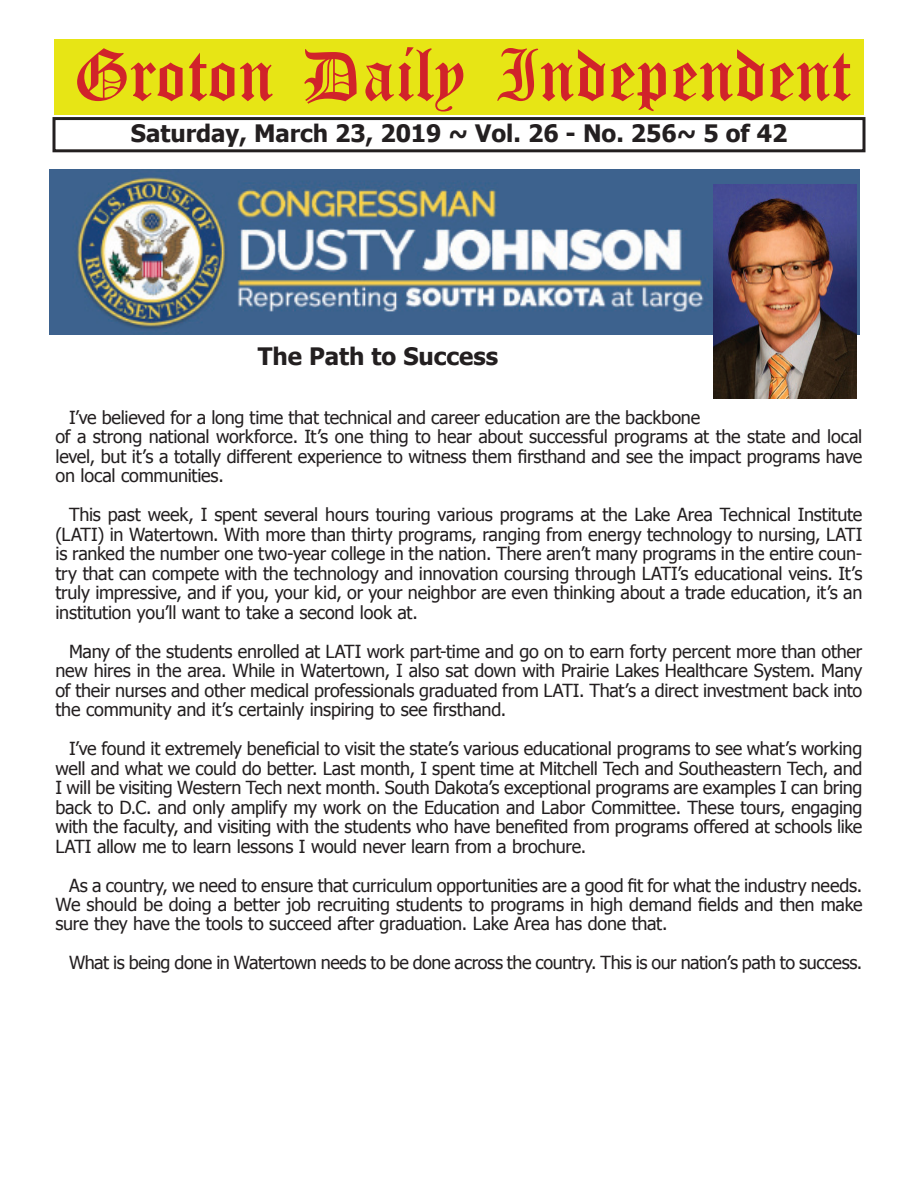
<style>
.page{position:relative;width:918px;height:1188px;background:#fff}
.page>*{position:absolute;margin:0;border:0;box-sizing:border-box;transform-origin:0 0}
.t1{font:54px "Old English Five";color:#d1232a}
.t2{font:700 24px "Tahoma";color:#231f20}
.t3{font:18px/19.5px "Tahoma";letter-spacing:-.015em;color:#231f20;text-align:justify}
</style>
<div class="page">
<div style="left:52px;top:117px;width:814px;height:35px;border:3px solid #231f20"></div>
<div style="left:54px;top:40px;width:810px;height:75px;background:#e7e515"></div>
<img style="left:50px;top:169px;width:810px;height:165px">
<img style="left:714px;top:185px;width:142px;height:214px">
<h1 class="t1" style="left:73px;top:50px;width:779px">Groton Daily Independent</h1>
<h2 class="t2" style="left:131px;top:116px;width:658px">Saturday, March 23, 2019 ~ Vol. 26 - No. 256~ 5 of 42</h2>
<h2 class="t2" style="left:258px;top:340px;width:242px">The Path to Success</h2>
<p class="t3" style="left:56px;top:407px;width:808px;text-align:left;text-indent:14px">I’ve believed for a long time that technical and career education are the backbone<br>of a strong national workforce. It’s one thing to hear about successful programs at the state and local level, but it’s a totally different experience to witness them firsthand and see the impact programs have on local communities.</p>
<p class="t3" style="left:56px;top:504px;width:808px;text-indent:14px">This past week, I spent several hours touring various programs at the Lake Area Technical Institute (LATI) in Watertown. With more than thirty programs, ranging from energy technology to nursing, LATI is ranked the number one two-year college in the nation. There aren’t many programs in the entire coun&shy;try that can compete with the technology and innovation coursing through LATI’s educational veins. It’s truly impressive, and if you, your kid, or your neighbor are even thinking about a trade education, it’s an institution you’ll want to take a second look at.</p>
<p class="t3" style="left:56px;top:640px;width:808px;text-indent:14px">Many of the students enrolled at LATI work part-time and go on to earn forty percent more than other new hires in the area. While in Watertown, I also sat down with Prairie Lakes Healthcare System. Many of their nurses and other medical professionals graduated from LATI. That’s a direct investment back into the community and it’s certainly inspiring to see firsthand.</p>
<p class="t3" style="left:56px;top:738px;width:809px;text-indent:14px">I’ve found it extremely beneficial to visit the state’s various educational programs to see what’s working well and what we could do better. Last month, I spent time at Mitchell Tech and Southeastern Tech, and I will be visiting Western Tech next month. South Dakota’s exceptional programs are examples I can bring back to D.C. and only amplify my work on the Education and Labor Committee. These tours, engaging with the faculty, and visiting with the students who have benefited from programs offered at schools like LATI allow me to learn lessons I would never learn from a brochure.</p>
<p class="t3" style="left:56px;top:874px;width:808px;text-indent:14px">As a country, we need to ensure that curriculum opportunities are a good fit for what the industry needs.<br>We should be doing a better job recruiting students to programs in high demand fields and then make sure they have the tools to succeed after graduation. Lake Area has done that.</p>
<p class="t3" style="left:69px;top:952px;width:795px">What is being done in Watertown needs to be done across the country. This is our nation’s path to success.</p>
</div>
